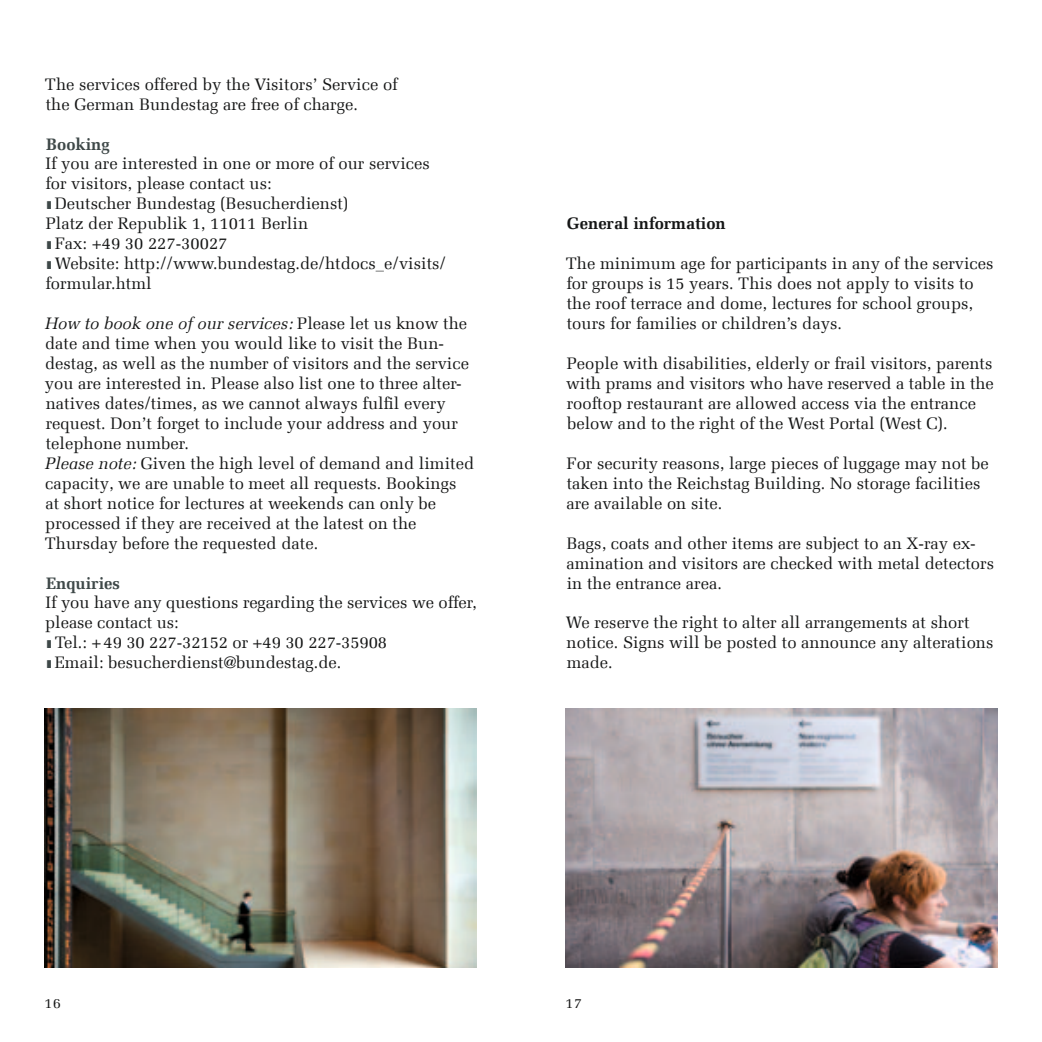
<style>
.page{position:relative;width:1042px;height:1042px;background:#fff}
.page>*{position:absolute;margin:0;border:0;box-sizing:border-box;transform-origin:0 0}
.t1{font:16.62px/19.9px "Melior Com";color:#151616}
.t2{font:700 16.62px "Melior Com";color:#151616}
.t3{font:700 16.62px "Melior Com";color:#3e4848}
.t4{font:14px "Melior Com";color:#151616}
.s1{font-style:italic}
</style>
<div class="page">
<img style="left:566px;top:708px;width:431px;height:259px">
<img style="left:45px;top:708px;width:431px;height:259px">
<p class="t1" style="left:45px;top:74px;width:354px">The services offered by the Visitors’ Service of the German Bundestag are free of charge.</p>
<p class="t3" style="left:46px;top:133px;width:65px">Booking</p>
<p class="t1" style="left:46px;top:154px;width:386px">If you are interested in one or more of our services</p>
<p class="t1" style="left:45px;top:174px;width:228px">for visitors, please contact us:</p>
<p class="t1" style="left:55px;top:194px;width:295px">Deutscher Bundestag (Besucherdienst)</p>
<p class="t1" style="left:46px;top:214px;width:264px">Platz der Republik 1, 11011 Berlin</p>
<p class="t1" style="left:55px;top:234px;width:174px">Fax: +49 30 227-30027</p>
<p class="t1" style="left:55px;top:253px;width:393px">Website: http://www.bundestag.de/htdocs_e/visits/</p>
<p class="t1" style="left:45px;top:273px;width:108px">formular.html</p>
<p class="t1" style="left:45px;top:313px;width:431px"><span class="s1">How to book one of our services:</span> Please let us know the date and time when you would like to visit the Bun&shy;destag, as well as the number of visitors and the service you are interested in. Please also list one to three alter&shy;natives dates/times, as we cannot always fulfil every request. Don’t forget to include your address and your telephone number.<br><span class="s1">Please note:</span> Given the high level of demand and limited capacity, we are unable to meet all requests. Bookings<br>at short notice for lectures at weekends can only be processed if they are received at the latest on the Thursday before the requested date.</p>
<p class="t3" style="left:46px;top:572px;width:75px">Enquiries</p>
<p class="t1" style="left:46px;top:593px;width:433px">If you have any questions regarding the services we offer,</p>
<p class="t1" style="left:45px;top:613px;width:135px">please contact us:</p>
<p class="t1" style="left:55px;top:633px;width:334px">Tel.: +49 30 227-32152 or +49 30 227-35908</p>
<p class="t1" style="left:55px;top:652px;width:288px">Email: besucherdienst@bundestag.de.</p>
<p class="t2" style="left:567px;top:213px;width:160px">General information</p>
<p class="t1" style="left:566px;top:253px;width:429px">The minimum age for participants in any of the services for groups is 15 years. This does not apply to visits to the roof terrace and dome, lectures for school groups, tours for families or children’s days.</p>
<p class="t1" style="left:566px;top:353px;width:429px">People with disabilities, elderly or frail visitors, parents with prams and visitors who have reserved a table in the rooftop restaurant are allowed access via the entrance below and to the right of the West Portal (West C).</p>
<p class="t1" style="left:566px;top:453px;width:424px">For security reasons, large pieces of luggage may not be taken into the Reichstag Building. No storage facilities are available on site.</p>
<p class="t1" style="left:566px;top:533px;width:429px">Bags, coats and other items are subject to an X-ray ex&shy;amination and visitors are checked with metal detectors in the entrance area.</p>
<p class="t1" style="left:566px;top:613px;width:429px">We reserve the right to alter all arrangements at short notice. Signs will be posted to announce any alterations made.</p>
<p class="t4" style="left:45px;top:994px;width:18px">16</p>
<p class="t4" style="left:566px;top:994px;width:18px">17</p>
</div>
